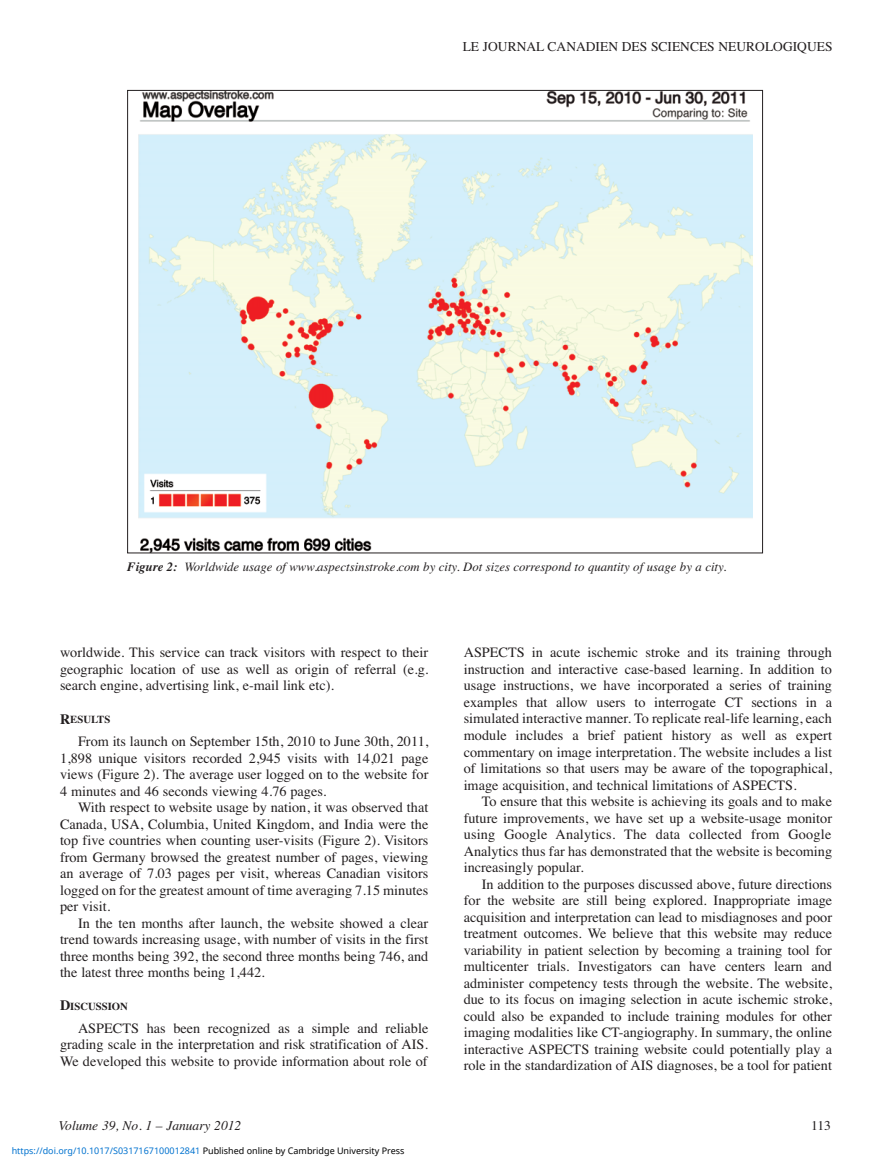
<style>
.page{position:relative;width:891px;height:1175px;background:#fff}
.page>*{position:absolute;margin:0;border:0;box-sizing:border-box;transform-origin:0 0}
.t1{font:14.25px/16.5px "Times";color:#231f20;text-align:justify}
.t2{font:13.5px "Times";color:#231f20}
.t3{font:italic 13.5px "Times";color:#231f20}
.t4{font:italic 12.75px "Times";color:#231f20}
.t5{font:700 10.65px "Times";color:#231f20}
.t6{font:9px "Noto Sans";color:#0172cf}
.s1{font-weight:700}
.s2{font-size:14.25px}
.s3{color:#000}
</style>
<div class="page">
<img style="left:138px;top:92px;width:614px;height:459px">
<p class="t2" style="left:463px;top:38px;width:371px">LE JOURNAL CANADIEN DES SCIENCES NEUROLOGIQUES</p>
<p class="t4" style="left:127px;top:559px;width:601px"><span class="s1">Figure 2:</span> Worldwide usage of www.aspectsinstroke.com by city. Dot sizes correspond to quantity of usage by a city.</p>
<p class="t1" style="left:60px;top:644px;width:370px">worldwide. This service can track visitors with respect to their geographic location of use as well as origin of referral (e.g. search engine, advertising link, e-mail link etc).</p>
<p class="t5" style="left:60px;top:713px;width:52px"><span class="s2">R</span>ESULTS</p>
<p class="t1" style="left:60px;top:733px;width:370px;text-indent:18px">From its launch on September 15th, 2010 to June 30th, 2011, 1,898 unique visitors recorded 2,945 visits with 14,021 page views (Figure 2). The average user logged on to the website for 4 minutes and 46 seconds viewing 4.76 pages.</p>
<p class="t1" style="left:60px;top:799px;width:370px;text-indent:18px">With respect to website usage by nation, it was observed that Canada, USA, Columbia, United Kingdom, and India were the top five countries when counting user-visits (Figure 2). Visitors from Germany browsed the greatest number of pages, viewing an average of 7.03 pages per visit, whereas Canadian visitors logged on for the greatest amount of time averaging 7.15 minutes per visit.</p>
<p class="t1" style="left:60px;top:914px;width:370px;text-indent:18px">In the ten months after launch, the website showed a clear trend towards increasing usage, with number of visits in the first three months being 392, the second three months being 746, and the latest three months being 1,442.</p>
<p class="t5" style="left:60px;top:1000px;width:69px"><span class="s2">D</span>ISCUSSION</p>
<p class="t1" style="left:60px;top:1019px;width:370px;text-indent:18px">ASPECTS has been recognized as a simple and reliable grading scale in the interpretation and risk stratification of AIS.<br>We developed this website to provide information about role of</p>
<p class="t1" style="left:464px;top:644px;width:370px">ASPECTS in acute ischemic stroke and its training through instruction and interactive case-based learning. In addition to usage instructions, we have incorporated a series of training examples that allow users to interrogate CT sections in a simulated interactive manner. To replicate real-life learning, each module includes a brief patient history as well as expert commentary on image interpretation. The website includes a list of limitations so that users may be aware of the topographical, image acquisition, and technical limitations of ASPECTS.</p>
<p class="t1" style="left:464px;top:793px;width:370px;text-indent:18px">To ensure that this website is achieving its goals and to make future improvements, we have set up a website-usage monitor using Google Analytics. The data collected from Google Analytics thus far has demonstrated that the website is becoming increasingly popular.</p>
<p class="t1" style="left:464px;top:875px;width:370px;text-indent:18px">In addition to the purposes discussed above, future directions for the website are still being explored. Inappropriate image acquisition and interpretation can lead to misdiagnoses and poor treatment outcomes. We believe that this website may reduce variability in patient selection by becoming a training tool for multicenter trials. Investigators can have centers learn and administer competency tests through the website. The website, due to its focus on imaging selection in acute ischemic stroke, could also be expanded to include training modules for other imaging modalities like CT-angiography. In summary, the online interactive ASPECTS training website could potentially play a role in the standardization of AIS diagnoses, be a tool for patient</p>
<p class="t3" style="left:59px;top:1117px;width:184px">Volume 39, No. 1 – January 2012</p>
<p class="t2" style="left:811px;top:1117px;width:21px">113</p>
<p class="t6" style="left:12px;top:1143px;width:394px">https://doi.org/10.1017/S0317167100012841 <span class="s3">Published online by Cambridge University Press</span></p>
</div>
